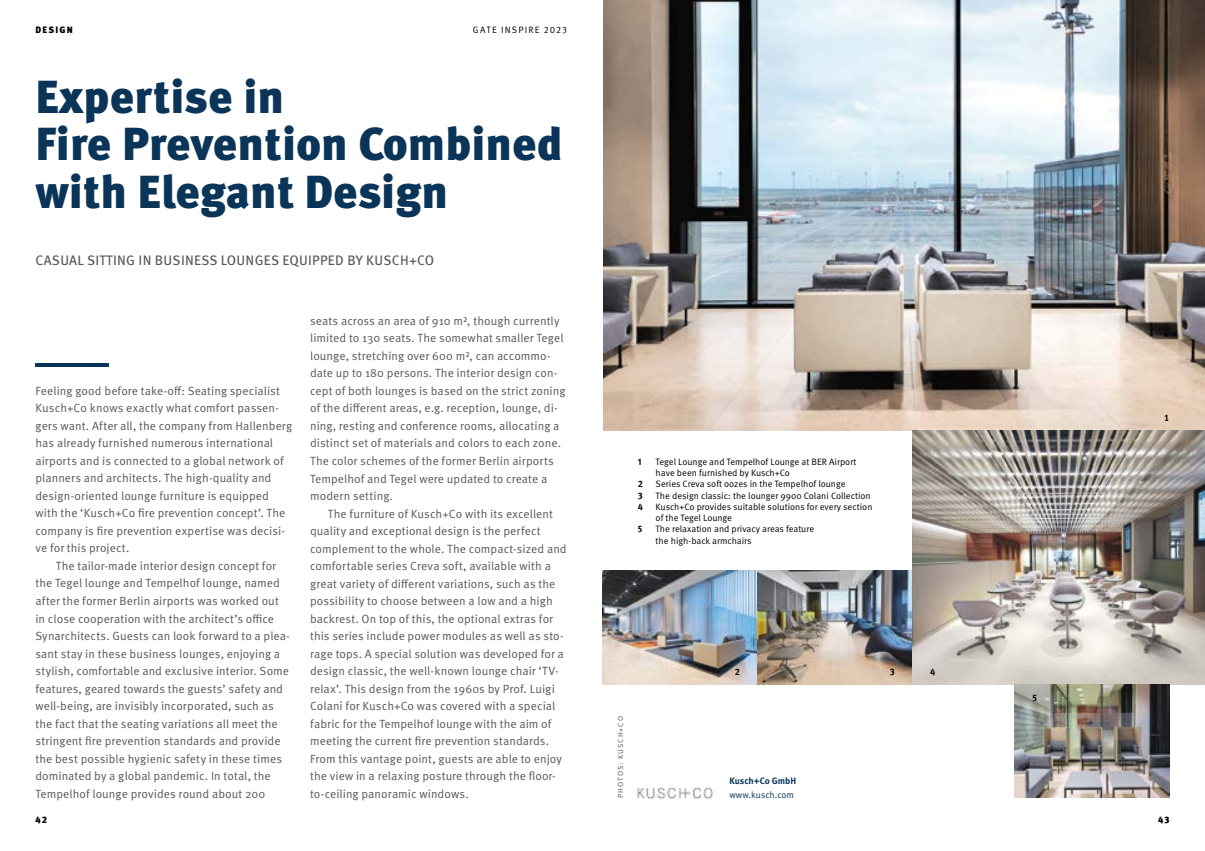
<style>
.page{position:relative;width:1205px;height:851px;background:#fff}
.page>*{position:absolute;margin:0;border:0;box-sizing:border-box;transform-origin:0 0}
.t1{font:900 46.25px/47.5px "Meta Pro";color:#0b3558}
.t2{font:13.75px "Meta Pro";letter-spacing:.02em;color:#575756}
.t3{font:11.88px/17.5px "Meta Pro";letter-spacing:.005em;color:#575756}
.t4{font:9.25px/11.2px "Meta Pro";color:#000}
.t5{font:9.25px "Meta Pro";letter-spacing:.13em;color:#000}
.t6{font:9.25px "Meta Pro";letter-spacing:-.005em;color:#0b3558}
.t7{font:700 9.25px "Meta Pro";letter-spacing:-.005em;color:#0b3558}
.t8{font:900 9.25px "Meta Pro";letter-spacing:.13em;color:#000}
.t9{font:700 9.25px "Meta Pro";color:#000}
.t10{font:7.5px "Meta Pro";letter-spacing:.14em;color:#575756}
</style>
<div class="page">
<img style="left:603px;top:0;width:602px;height:431px">
<img style="left:602px;top:570px;width:310px;height:114px">
<img style="left:912px;top:431px;width:293px;height:253px">
<img style="left:1015px;top:684px;width:154px;height:113px">
<img style="left:636px;top:786px;width:78px;height:14px">
<hr style="left:35px;top:363px;width:74px;height:4px;background:#0b3558">
<p class="t8" style="left:35px;top:24px;width:39px">DESIGN</p>
<p class="t5" style="left:473px;top:24px;width:96px">GATE INSPIRE 2023</p>
<h1 class="t1" style="left:35px;top:74px;width:529px">Expertise in<br>Fire Prevention Combined with Elegant Design</h1>
<p class="t2" style="left:36px;top:252px;width:400px">CASUAL SITTING IN BUSINESS LOUNGES EQUIPPED BY KUSCH+CO</p>
<p class="t3" style="left:35px;top:382px;width:258px">Feeling good before take-off: Seating specialist Kusch+Co knows exactly what comfort passen&shy;gers want. After all, the company from Hallenberg has already furnished numerous international airports and is connected to a global network of planners and architects. The high-quality and design-oriented lounge furniture is equipped with the ‘Kusch+Co fire prevention concept’. The company is fire prevention expertise was decisi&shy;ve for this project.</p>
<p class="t3" style="left:35px;top:557px;width:256px;text-indent:20px">The tailor-made interior design concept for the Tegel lounge and Tempelhof lounge, named after the former Berlin airports was worked out in close cooperation with the architect’s office Synarchitects. Guests can look forward to a plea&shy;sant stay in these business lounges, enjoying a stylish, comfortable and exclusive interior. Some features, geared towards the guests’ safety and well-being, are invisibly incorporated, such as the fact that the seating variations all meet the stringent fire prevention standards and provide the best possible hygienic safety in these times dominated by a global pandemic. In total, the Tempelhof lounge provides round about 200</p>
<p class="t3" style="left:310px;top:312px;width:257px">seats across an area of 910 m², though currently limited to 130 seats. The somewhat smaller Tegel lounge, stretching over 600 m², can accommo&shy;date up to 180 persons. The interior design con&shy;cept of both lounges is based on the strict zoning of the different areas, e.g. reception, lounge, di&shy;ning, resting and conference rooms, allocating a distinct set of materials and colors to each zone.<br>The color schemes of the former Berlin airports Tempelhof and Tegel were updated to create a modern setting.</p>
<p class="t3" style="left:310px;top:505px;width:258px;text-indent:18px">The furniture of Kusch+Co with its excellent quality and exceptional design is the perfect complement to the whole. The compact-sized and comfortable series Creva soft, available with a great variety of different variations, such as the possibility to choose between a low and a high backrest. On top of this, the optional extras for this series include power modules as well as sto&shy;rage tops. A special solution was developed for a design classic, the well-known lounge chair ‘TV&shy;relax’. This design from the 1960s by Prof. Luigi Colani for Kusch+Co was covered with a special fabric for the Tempelhof lounge with the aim of meeting the current fire prevention standards.<br>From this vantage point, guests are able to enjoy the view in a relaxing posture through the floor&shy;to-ceiling panoramic windows.</p>
<p class="t9" style="left:638px;top:456px;width:5px">1</p>
<p class="t4" style="left:656px;top:456px;width:202px">Tegel Lounge and Tempelhof Lounge at BER Airport have been furnished by Kusch+Co</p>
<p class="t9" style="left:638px;top:478px;width:7px">2</p>
<p class="t4" style="left:656px;top:479px;width:191px">Series Creva soft oozes in the Tempelhof lounge</p>
<p class="t9" style="left:638px;top:489px;width:6px">3</p>
<p class="t4" style="left:656px;top:490px;width:217px">The design classic: the lounger 9900 Colani Collection</p>
<p class="t9" style="left:638px;top:501px;width:7px">4</p>
<p class="t4" style="left:656px;top:501px;width:218px">Kusch+Co provides suitable solutions for every section of the Tegel Lounge</p>
<p class="t9" style="left:638px;top:523px;width:6px">5</p>
<p class="t4" style="left:656px;top:524px;width:160px">The relaxation and privacy areas feature the high-back armchairs</p>
<p class="t10" style="left:616px;top:797px;width:83px;rotate:-90deg">PHOTOS: KUSCH+CO</p>
<p class="t9" style="left:735px;top:665px;width:7px">2</p>
<p class="t7" style="left:729px;top:775px;width:68px">Kusch+Co GmbH</p>
<p class="t6" style="left:729px;top:788px;width:66px">www.kusch.com</p>
<p class="t9" style="left:890px;top:665px;width:6px">3</p>
<p class="t9" style="left:930px;top:665px;width:7px">4</p>
<p class="t9" style="left:1032px;top:691px;width:6px">5</p>
<p class="t9" style="left:1164px;top:412px;width:7px">1</p>
<p class="t8" style="left:35px;top:813px;width:13px">42</p>
<p class="t8" style="left:1158px;top:813px;width:13px">43</p>
</div>
